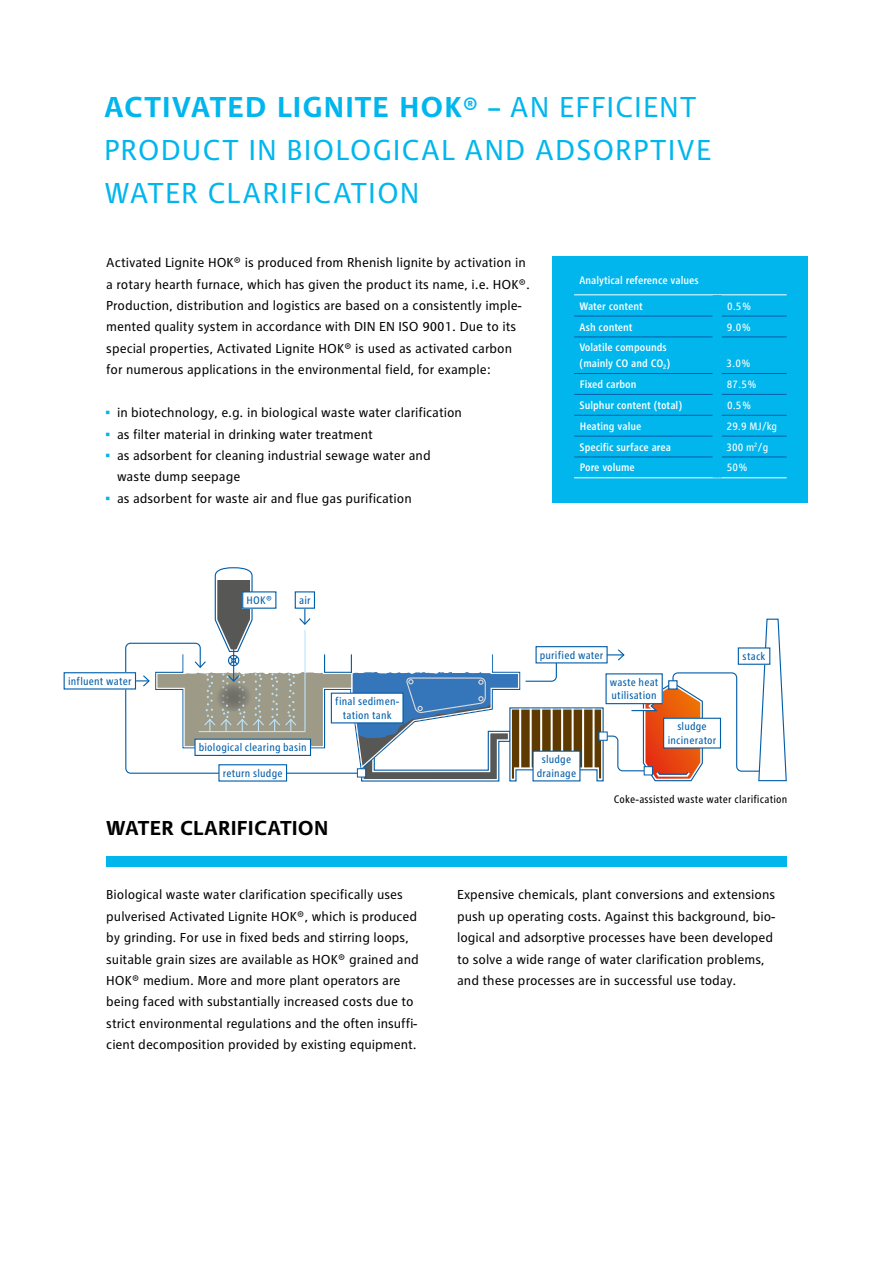
<style>
.page{position:relative;width:893px;height:1263px;background:#fff}
.page>*{position:absolute;margin:0;border:0;box-sizing:border-box;transform-origin:0 0}
.t1{font:30px/42.9px "RWE Text";letter-spacing:.03em;color:#00b6ed}
.t2{font:700 21px "RWE Text";letter-spacing:.005em;color:#000}
.t3{font:13.5px/21.5px "RWE Text";color:#000}
.t4{font:500 condensed 11.25px/15.8px "RWE Text";color:#fff}
.t5{font:condensed 11.25px/13.5px "RWE Text";letter-spacing:.015em;color:#005da9;text-align:center}
.t6{font:condensed 11.25px "RWE Text";color:#fff}
.t7{font:condensed 11.25px "RWE Text";letter-spacing:.015em;color:#000}
.s1{font-weight:700}
.s2{color:#00b6ed}
</style>
<div class="page">
<hr style="left:892px;top:256px;width:1px;height:225px;background:#f4f4f4">
<div style="left:106px;top:856px;width:681px;height:11px;background:#00b6ed"></div>
<div style="left:553px;top:256px;width:255px;height:247px;background:#00b6ed"></div>
<hr style="left:574px;top:294px;width:143px;height:1px;background:#fff">
<hr style="left:717px;top:294px;width:70px;height:1px;background:#fff">
<hr style="left:574px;top:477px;width:143px;height:1px;background:#fff">
<hr style="left:717px;top:477px;width:70px;height:1px;background:#fff">
<hr style="left:574px;top:316px;width:139px;height:1px;background:#005da9">
<hr style="left:722px;top:316px;width:65px;height:1px;background:#005da9">
<hr style="left:574px;top:337px;width:139px;height:1px;background:#005da9">
<hr style="left:722px;top:337px;width:65px;height:1px;background:#005da9">
<hr style="left:574px;top:373px;width:139px;height:1px;background:#005da9">
<hr style="left:722px;top:373px;width:65px;height:1px;background:#005da9">
<hr style="left:574px;top:394px;width:139px;height:1px;background:#005da9">
<hr style="left:722px;top:394px;width:65px;height:1px;background:#005da9">
<hr style="left:574px;top:415px;width:139px;height:1px;background:#005da9">
<hr style="left:722px;top:415px;width:65px;height:1px;background:#005da9">
<hr style="left:574px;top:436px;width:139px;height:1px;background:#005da9">
<hr style="left:722px;top:436px;width:65px;height:1px;background:#005da9">
<hr style="left:574px;top:457px;width:139px;height:1px;background:#005da9">
<hr style="left:722px;top:457px;width:65px;height:1px;background:#005da9">
<div style="left:64px;top:672px;width:72px;height:17px;border:1px solid #005da9"></div>
<svg style="left:125px;top:567px;width:662px;height:215px"></svg>
<h1 class="t1" style="left:104px;top:85px;width:609px"><span class="s1">ACTIVATED LIGNITE HOK®</span> – AN EFFICIENT<br>PRODUCT IN BIOLOGICAL AND ADSORPTIVE<br>WATER CLARIFICATION</h1>
<p class="t3" style="left:106px;top:252px;width:425px">Activated Lignite HOK® is produced from Rhenish lignite by activation in a rotary hearth furnace, which has given the product its name, i.e. HOK®.<br>Production, distribution and logistics are based on a consistently imple&shy;mented quality system in accordance with DIN EN ISO 9001. Due to its special properties, Activated Lignite HOK® is used as activated carbon for numerous applications in the environmental field, for example:</p>
<p class="t3" style="left:106px;top:402px;width:357px"><span class="s2">•</span> in biotechnology, e.g. in biological waste water clarification</p>
<p class="t3" style="left:106px;top:423px;width:268px"><span class="s2">•</span> as filter material in drinking water treatment</p>
<p class="t3" style="left:117px;top:445px;width:315px;text-indent:-11px"><span class="s2">•</span> as adsorbent for cleaning industrial sewage water and waste dump seepage</p>
<p class="t3" style="left:106px;top:488px;width:307px"><span class="s2">•</span> as adsorbent for waste air and flue gas purification</p>
<p class="t4" style="left:579px;top:272px;width:121px">Analytical reference values</p>
<p class="t4" style="left:580px;top:298px;width:65px">Water content</p>
<p class="t6" style="left:727px;top:300px;width:25px">0.5 %</p>
<p class="t4" style="left:579px;top:319px;width:55px">Ash content</p>
<p class="t6" style="left:727px;top:320px;width:25px">9.0 %</p>
<p class="t4" style="left:579px;top:340px;width:93px">Volatile compounds (mainly CO and CO<sub>2</sub>)</p>
<p class="t6" style="left:726px;top:357px;width:25px">3.0 %</p>
<p class="t4" style="left:580px;top:376px;width:58px">Fixed carbon</p>
<p class="t6" style="left:727px;top:378px;width:31px">87.5 %</p>
<p class="t4" style="left:580px;top:397px;width:104px">Sulphur content (total)</p>
<p class="t6" style="left:727px;top:399px;width:25px">0.5 %</p>
<p class="t4" style="left:580px;top:418px;width:63px">Heating value</p>
<p class="t6" style="left:727px;top:420px;width:52px">29.9 MJ/kg</p>
<p class="t4" style="left:580px;top:439px;width:93px">Specific surface area</p>
<p class="t6" style="left:726px;top:440px;width:43px">300 m<sup>2</sup>/g</p>
<p class="t4" style="left:580px;top:460px;width:57px">Pore volume</p>
<p class="t6" style="left:727px;top:461px;width:22px">50 %</p>
<p class="t5" style="left:68px;top:674px;width:65px">influent water</p>
<p class="t5" style="left:246px;top:593px;width:27px">HOK®</p>
<p class="t5" style="left:299px;top:593px;width:13px">air</p>
<p class="t5" style="left:199px;top:740px;width:109px">biological clearing basin</p>
<p class="t5" style="left:335px;top:694px;width:65px">final sedimen&shy;tation tank</p>
<p class="t5" style="left:540px;top:648px;width:65px">purified water</p>
<p class="t5" style="left:542px;top:752px;width:31px">sludge</p>
<p class="t5" style="left:610px;top:675px;width:50px;text-align:left">waste heat utilisation</p>
<p class="t5" style="left:668px;top:719px;width:50px">sludge incinerator</p>
<p class="t5" style="left:743px;top:649px;width:24px">stack</p>
<p class="t5" style="left:223px;top:766px;width:61px">return sludge</p>
<p class="t5" style="left:537px;top:766px;width:41px">drainage</p>
<h2 class="t2" style="left:106px;top:815px;width:224px">WATER CLARIFICATION</h2>
<p class="t7" style="left:614px;top:793px;width:175px">Coke-assisted waste water clarification</p>
<p class="t3" style="left:106px;top:884px;width:314px">Biological waste water clarification specifically uses pulverised Activated Lignite HOK®, which is produced by grinding. For use in fixed beds and stirring loops, suitable grain sizes are available as HOK® grained and HOK® medium. More and more plant operators are being faced with substantially increased costs due to strict environmental regulations and the often insuffi&shy;cient decomposition provided by existing equipment.</p>
<p class="t3" style="left:457px;top:884px;width:320px">Expensive chemicals, plant conversions and extensions push up operating costs. Against this background, bio&shy;logical and adsorptive processes have been developed to solve a wide range of water clarification problems, and these processes are in successful use today.</p>
</div>
